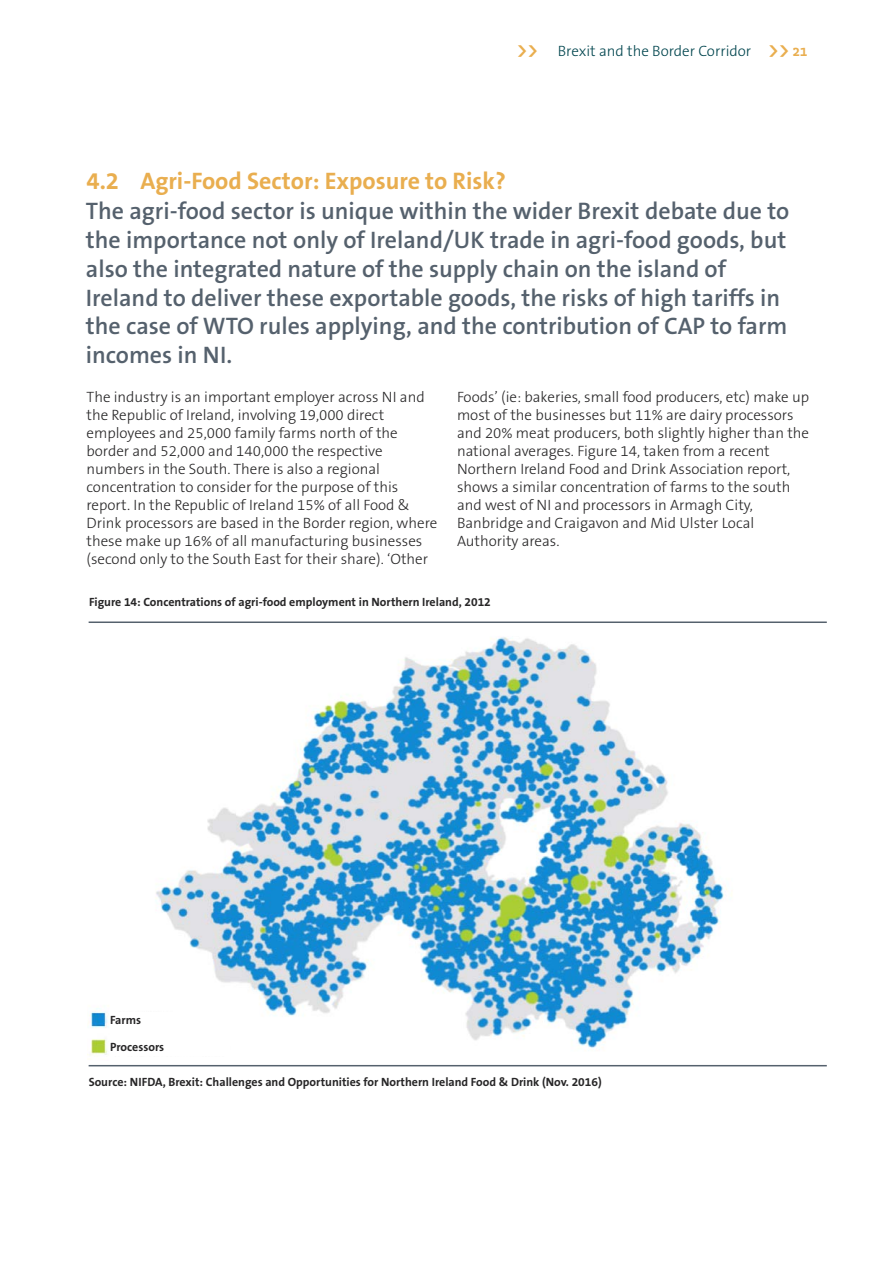
<style>
.page{position:relative;width:893px;height:1263px;background:#fff}
.page>*{position:absolute;margin:0;border:0;box-sizing:border-box;transform-origin:0 0}
.t1{font:600 24px/28.8px "The Sans B6";color:#55616d}
.t2{font:700 24px "The Sans B7";color:#e9ae4f}
.t3{font:300 15px/18px "The Sans B3";color:#272627}
.t4{font:300 15px "The Sans B3";color:#00454e}
.t5{font:700 12px/26.2px "The Sans B7";color:#272627}
.s1{font-family:"Vista Slab OT";font-weight:500;font-size:25.5px;color:#e9ae4f}
.s2{font-family:"Vista Slab OT";font-weight:500;color:#e9ae4f}
</style>
<div class="page">
<img style="left:88px;top:621px;width:644px;height:434px">
<hr style="left:89px;top:621px;width:738px;height:2px;background:#55616d">
<hr style="left:89px;top:1065px;width:738px;height:1px;background:#55616d">
<div style="left:111px;top:1013px;width:119px;height:43px;background:#fff"></div>
<p class="t4" style="left:517px;top:43px;width:292px"><span class="s1">&gt;&gt;</span> Brexit and the Border Corridor <span class="s1">&gt;&gt;</span> <span class="s2">21</span></p>
<h1 class="t2" style="left:87px;top:169px;width:421px">4.2 Agri-Food Sector: Exposure to Risk?</h1>
<p class="t1" style="left:86px;top:197px;width:705px">The agri-food sector is unique within the wider Brexit debate due to the importance not only of Ireland/UK trade in agri-food goods, but also the integrated nature of the supply chain on the island of Ireland to deliver these exportable goods, the risks of high tariffs in the case of WTO rules applying, and the contribution of CAP to farm incomes in NI.</p>
<p class="t3" style="left:87px;top:389px;width:352px">The industry is an important employer across NI and the Republic of Ireland, involving 19,000 direct employees and 25,000 family farms north of the border and 52,000 and 140,000 the respective numbers in the South. There is also a regional concentration to consider for the purpose of this report. In the Republic of Ireland 15% of all Food &amp; Drink processors are based in the Border region, where these make up 16% of all manufacturing businesses (second only to the South East for their share). ‘Other</p>
<p class="t3" style="left:457px;top:389px;width:354px">Foods’ (ie: bakeries, small food producers, etc) make up most of the businesses but 11% are dairy processors and 20% meat producers, both slightly higher than the national averages. Figure 14, taken from a recent Northern Ireland Food and Drink Association report, shows a similar concentration of farms to the south and west of NI and processors in Armagh City, Banbridge and Craigavon and Mid Ulster Local Authority areas.</p>
<p class="t5" style="left:89px;top:589px;width:403px">Figure 14: Concentrations of agri-food employment in Northern Ireland, 2012</p>
<p class="t5" style="left:110px;top:1007px;width:56px">Farms<br>Processors</p>
<p class="t5" style="left:89px;top:1069px;width:515px">Source: NIFDA, Brexit: Challenges and Opportunities for Northern Ireland Food &amp; Drink (Nov. 2016)</p>
</div>
